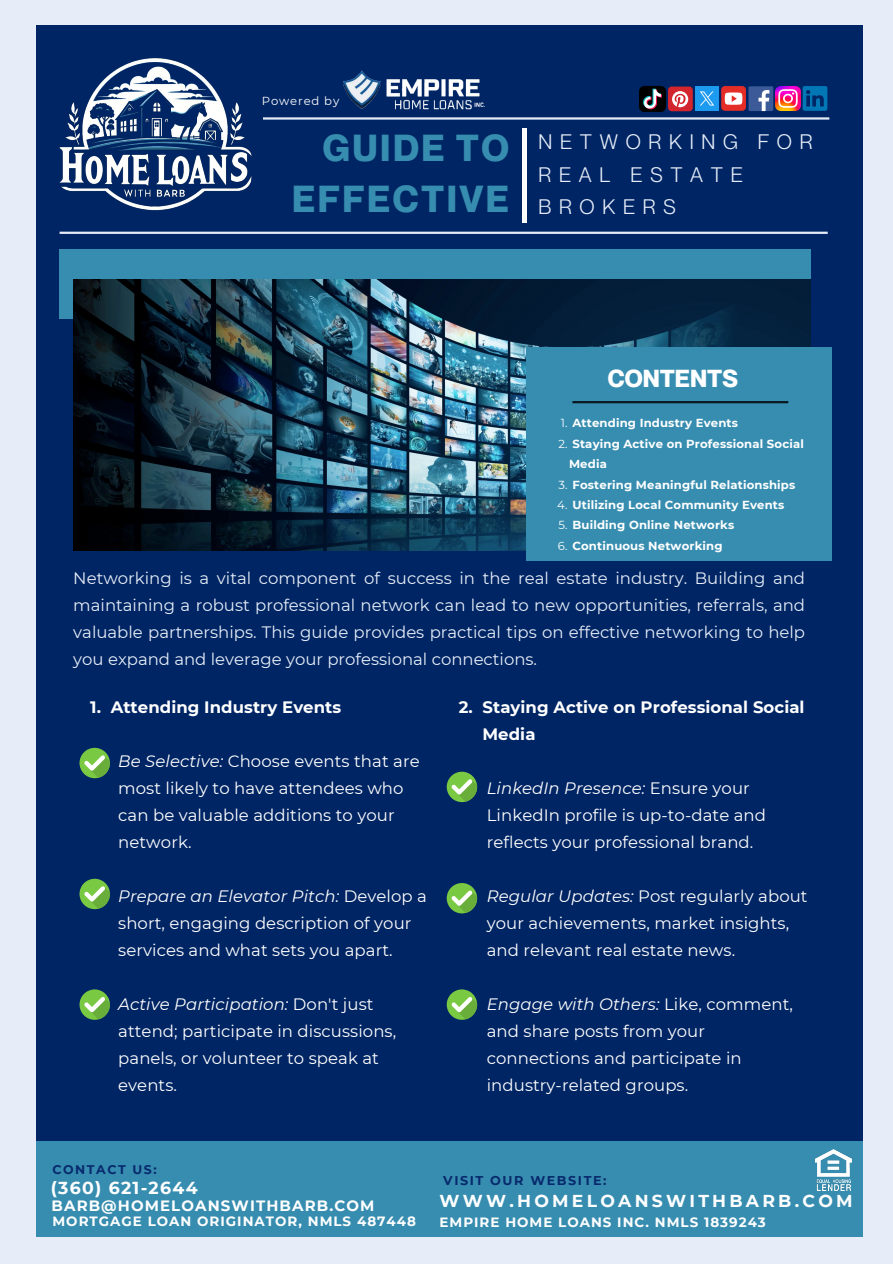
<style>
.page{position:relative;width:893px;height:1264px;background:#fff}
.page>*{position:absolute;margin:0;border:0;box-sizing:border-box;transform-origin:0 0}
.t1{font:700 36.75px/50.7px "Neue Montreal";letter-spacing:.07em;color:#378db0;text-align:right}
.t2{font:700 24.15px "Neue Montreal";color:#fff}
.t3{font:20.55px/32.7px "Neue Montreal";letter-spacing:.375em;color:#e6edf8}
.t4{font:700 17.25px "Montserrat";letter-spacing:.19em;color:#fff}
.t5{font:700 17.25px "Montserrat";letter-spacing:.075em;color:#fff}
.t6{font:16.5px/27px "Montserrat";letter-spacing:.005em;color:#fff}
.t7{font:16.5px/27px "Montserrat";color:#e6edf8;text-align:justify}
.t8{font:700 16.5px/27px "Montserrat";letter-spacing:.005em;color:#fff}
.t9{font:700 15px "Montserrat";letter-spacing:.075em;color:#fff}
.t10{font:700 13.5px "Montserrat";letter-spacing:.075em;color:#fff}
.t11{font:700 12.75px "Montserrat";letter-spacing:.125em;color:#072a6d}
.t12{font:700 12.45px "Montserrat";letter-spacing:.125em;color:#072a6d}
.t13{font:700 11.7px/20.4px "Montserrat";letter-spacing:.015em;color:#fff}
.t14{font:11.55px "Montserrat";letter-spacing:.075em;color:#fff}
.s1{font-weight:400}
.s2{font-style:italic}
</style>
<div class="page">
<div style="left:0;top:0;width:892px;height:1263px;background:#e6edf8"></div>
<div style="left:36px;top:26px;width:826px;height:1209px;background:#002564"></div>
<hr style="left:60px;top:232px;width:767px;height:2px;background:#e6edf8">
<hr style="left:108px;top:117px;width:721px;height:3px;background:#e6edf8">
<div style="left:60px;top:249px;width:750px;height:69px;background:#378db0"></div>
<img style="left:73px;top:279px;width:737px;height:272px">
<hr style="left:522px;top:128px;width:4px;height:95px;background:#fff">
<img style="left:36px;top:25px;width:240px;height:226px">
<div style="left:36px;top:1141px;width:826px;height:95px;background:#378db0"></div>
<div style="left:526px;top:347px;width:305px;height:214px;background:#378db0"></div>
<hr style="left:572px;top:401px;width:216px;height:2px;background:#091922">
<svg style="left:79px;top:747px;width:31px;height:31px"></svg>
<svg style="left:84px;top:755px;width:26px;height:23px"></svg>
<svg style="left:446px;top:771px;width:31px;height:31px"></svg>
<svg style="left:451px;top:779px;width:26px;height:23px"></svg>
<svg style="left:79px;top:878px;width:31px;height:31px"></svg>
<svg style="left:84px;top:886px;width:26px;height:23px"></svg>
<div style="left:79px;top:989px;width:31px;height:30px;background:#7ac943;border-radius:50%"></div>
<svg style="left:84px;top:997px;width:26px;height:22px"></svg>
<div style="left:446px;top:883px;width:31px;height:30px;background:#7ac943;border-radius:50%"></div>
<svg style="left:451px;top:890px;width:26px;height:23px"></svg>
<div style="left:446px;top:989px;width:31px;height:30px;background:#7ac943;border-radius:50%"></div>
<svg style="left:451px;top:997px;width:26px;height:22px"></svg>
<img style="left:343px;top:70px;width:25px;height:39px">
<img style="left:363px;top:77px;width:122px;height:33px">
<svg style="left:802px;top:86px;width:25px;height:25px"></svg>
<div style="left:748px;top:86px;width:25px;height:25px;background:#3d5a98"></div>
<svg style="left:758px;top:90px;width:11px;height:21px"></svg>
<img style="left:775px;top:86px;width:25px;height:25px">
<div style="left:721px;top:86px;width:25px;height:25px;background:#e52d27;border-radius:4px"></div>
<svg style="left:724px;top:92px;width:18px;height:13px"></svg>
<img style="left:639px;top:86px;width:27px;height:26px">
<img style="left:695px;top:86px;width:24px;height:24px">
<div style="left:668px;top:86px;width:24px;height:25px;background:#d2252d;border-radius:4px"></div>
<svg style="left:672px;top:91px;width:16px;height:16px"></svg>
<img style="left:815px;top:1149px;width:36px;height:40px">
<p class="t14" style="left:262px;top:93px;width:79px">Powered by</p>
<p class="t1" style="left:292px;top:122px;width:218px">GUIDE TO<br>EFFECTIVE</p>
<p class="t3" style="left:538px;top:125px;width:275px">NETWORKING FOR<br>REAL ESTATE<br>BROKERS</p>
<p class="t2" style="left:608px;top:364px;width:131px">CONTENTS</p>
<p class="t13" style="left:560px;top:413px;width:179px"><span class="s1">1.</span> Attending Industry Events</p>
<p class="t13" style="left:569px;top:433px;width:236px;text-indent:-11px"><span class="s1">2.</span> Staying Active on Professional Social<br>Media</p>
<p class="t13" style="left:558px;top:474px;width:238px"><span class="s1">3.</span> Fostering Meaningful Relationships</p>
<p class="t13" style="left:557px;top:494px;width:228px"><span class="s1">4.</span> Utilizing Local Community Events</p>
<p class="t13" style="left:558px;top:515px;width:177px"><span class="s1">5.</span> Building Online Networks</p>
<p class="t13" style="left:558px;top:535px;width:166px"><span class="s1">6.</span> Continuous Networking</p>
<p class="t7" style="left:73px;top:564px;width:733px">Networking is a vital component of success in the real estate industry. Building and maintaining a robust professional network can lead to new opportunities, referrals, and valuable partnerships. This guide provides practical tips on effective networking to help you expand and leverage your professional connections.</p>
<h1 class="t8" style="left:90px;top:693px;width:252px">1. Attending Industry Events</h1>
<p class="t6" style="left:118px;top:747px;width:303px"><span class="s2">Be Selective:</span> Choose events that are most likely to have attendees who can be valuable additions to your network.</p>
<p class="t6" style="left:118px;top:882px;width:310px"><span class="s2">Prepare an Elevator Pitch:</span> Develop a short, engaging description of your services and what sets you apart.</p>
<h2 class="t6" style="left:118px;top:990px;width:279px"><span class="s2">Active Participation:</span> Don't just attend; participate in discussions, panels, or volunteer to speak at events.</h2>
<p class="t8" style="left:482px;top:693px;width:323px;text-indent:-24px">2. Staying Active on Professional Social<br>Media</p>
<p class="t6" style="left:486px;top:774px;width:281px"><span class="s2">LinkedIn Presence:</span> Ensure your<br>LinkedIn profile is up-to-date and reflects your professional brand.</p>
<p class="t6" style="left:486px;top:882px;width:322px"><span class="s2">Regular Updates:</span> Post regularly about your achievements, market insights, and relevant real estate news.</p>
<p class="t6" style="left:486px;top:990px;width:308px"><span class="s2">Engage with Others:</span> Like, comment, and share posts from your connections and participate in industry-related groups.</p>
<p class="t12" style="left:52px;top:1161px;width:106px">CONTACT US:</p>
<p class="t9" style="left:52px;top:1195px;width:324px">BARB@HOMELOANSWITHBARB.COM</p>
<p class="t4" style="left:439px;top:1190px;width:414px">WWW.HOMELOANSWITHBARB.COM</p>
<h5 class="t11" style="left:443px;top:1172px;width:165px">VISIT OUR WEBSITE:</h5>
<p class="t10" style="left:439px;top:1213px;width:328px">EMPIRE HOME LOANS INC. NMLS 1839243</p>
<p class="t5" style="left:51px;top:1177px;width:148px">(360) 621-2644</p>
<p class="t10" style="left:52px;top:1212px;width:365px">MORTGAGE LOAN ORIGINATOR, NMLS 487448</p>
</div>
